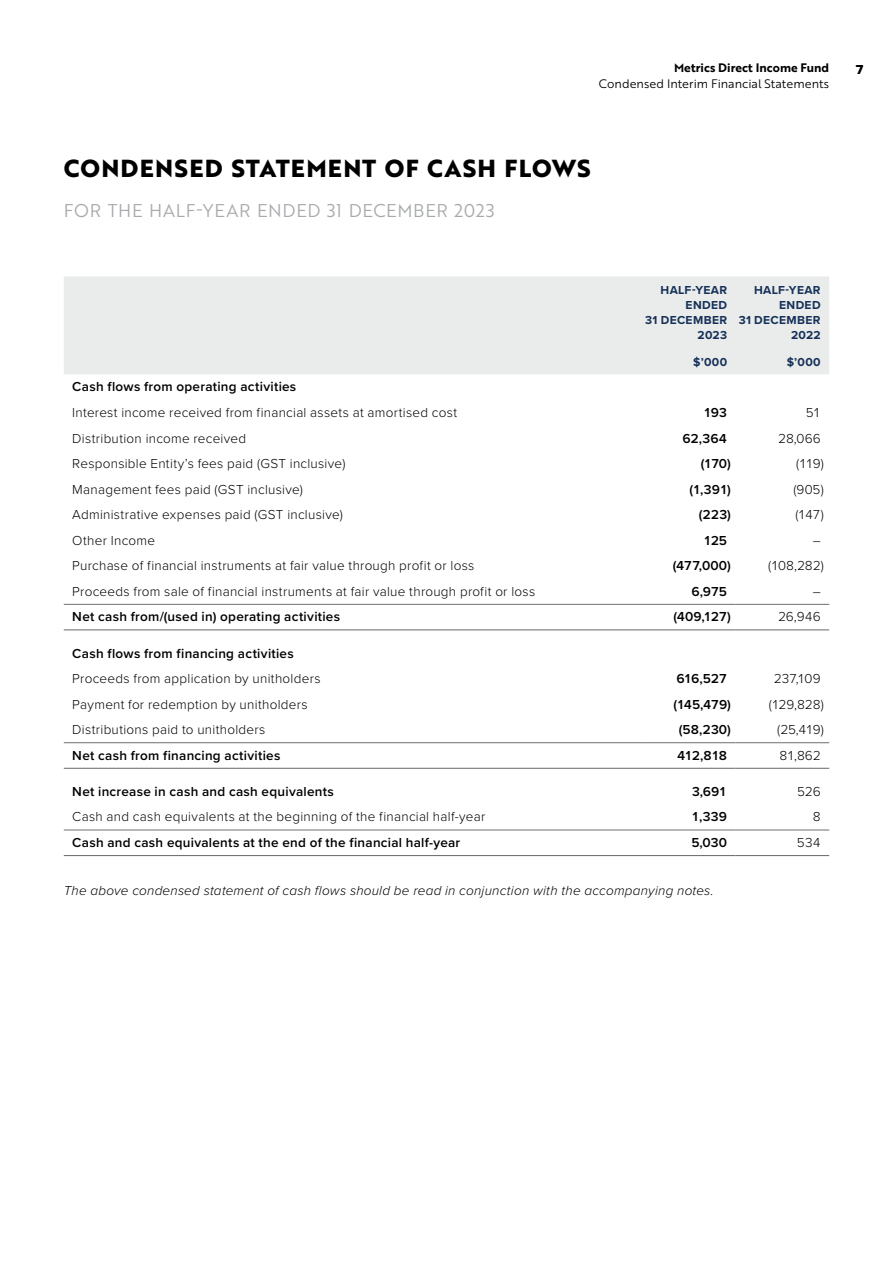
<style>
.page{position:relative;width:893px;height:1263px;background:#fff}
.page>*{position:absolute;margin:0;border:0;box-sizing:border-box;transform-origin:0 0}
.t1{font:700 24px "Brother 1816 Extra";letter-spacing:.05em;color:#000}
.t2{font:18px "Brother 1816 Book";letter-spacing:.035em;color:#a7a9ac}
.t3{font:300 13.5px "Proxima Nova";letter-spacing:.02em;color:#000}
.t4{font:600 13.5px "Proxima Nova";letter-spacing:.02em;color:#000}
.t5{font:italic 300 13.5px "Proxima Nova";letter-spacing:.015em;color:#000}
.t6{font:13.5px "Proxima Nova Extrabld";color:#000}
.t7{font:700 12px/15px "Proxima Nova";letter-spacing:.03em;color:#163058;text-align:right}
.t8{font:12px "Brother 1816 Book";letter-spacing:.005em;color:#000}
.t9{font:12px "Brother 1816 Bold";letter-spacing:.005em;color:#000}
</style>
<div class="page">
<div style="left:64px;top:276px;width:765px;height:98px;background:#eaecec"></div>
<hr style="left:642px;top:855px;width:94px;height:1px;background:#6d6e71">
<hr style="left:736px;top:855px;width:93px;height:1px;background:#6d6e71">
<hr style="left:642px;top:830px;width:94px;height:1px;background:#6d6e71">
<hr style="left:736px;top:830px;width:93px;height:1px;background:#6d6e71">
<hr style="left:642px;top:768px;width:94px;height:1px;background:#6d6e71">
<hr style="left:736px;top:768px;width:93px;height:1px;background:#6d6e71">
<hr style="left:642px;top:742px;width:94px;height:1px;background:#6d6e71">
<hr style="left:736px;top:742px;width:93px;height:1px;background:#6d6e71">
<hr style="left:642px;top:629px;width:94px;height:1px;background:#6d6e71">
<hr style="left:736px;top:629px;width:93px;height:1px;background:#6d6e71">
<hr style="left:642px;top:604px;width:94px;height:1px;background:#6d6e71">
<hr style="left:736px;top:604px;width:93px;height:1px;background:#6d6e71">
<hr style="left:64px;top:855px;width:578px;height:1px;background:#6d6e71">
<hr style="left:64px;top:830px;width:578px;height:1px;background:#6d6e71">
<hr style="left:64px;top:768px;width:578px;height:1px;background:#6d6e71">
<hr style="left:64px;top:742px;width:578px;height:1px;background:#6d6e71">
<hr style="left:64px;top:629px;width:578px;height:1px;background:#6d6e71">
<hr style="left:64px;top:604px;width:578px;height:1px;background:#6d6e71">
<p class="t9" style="left:674px;top:59px;width:157px">Metrics Direct Income Fund</p>
<p class="t8" style="left:599px;top:75px;width:232px">Condensed Interim Financial Statements</p>
<p class="t6" style="left:856px;top:60px;width:9px">7</p>
<h1 class="t1" style="left:64px;top:150px;width:528px">CONDENSED STATEMENT OF CASH FLOWS</h1>
<h2 class="t2" style="left:64px;top:197px;width:432px">FOR THE HALF-YEAR ENDED 31 DECEMBER 2023</h2>
<p class="t7" style="left:645px;top:283px;width:84px">HALF-YEAR<br>ENDED<br>31 DECEMBER<br>2023</p>
<p class="t7" style="left:739px;top:283px;width:84px">HALF-YEAR<br>ENDED<br>31 DECEMBER<br>2022</p>
<p class="t7" style="left:693px;top:354px;width:35px">$’000</p>
<p class="t7" style="left:787px;top:354px;width:35px">$’000</p>
<p class="t4" style="left:72px;top:377px;width:226px">Cash flows from operating activities</p>
<p class="t3" style="left:72px;top:402px;width:386px">Interest income received from financial assets at amortised cost</p>
<p class="t4" style="left:703px;top:402px;width:25px">193</p>
<p class="t3" style="left:806px;top:402px;width:16px">51</p>
<p class="t3" style="left:72px;top:428px;width:175px">Distribution income received</p>
<p class="t4" style="left:682px;top:428px;width:46px">62,364</p>
<p class="t3" style="left:778px;top:428px;width:44px">28,066</p>
<p class="t3" style="left:72px;top:453px;width:275px">Responsible Entity’s fees paid (GST inclusive)</p>
<p class="t4" style="left:701px;top:453px;width:32px">(170)</p>
<p class="t3" style="left:796px;top:453px;width:29px">(119)</p>
<p class="t3" style="left:72px;top:479px;width:232px">Management fees paid (GST inclusive)</p>
<p class="t4" style="left:689px;top:479px;width:43px">(1,391)</p>
<p class="t3" style="left:793px;top:479px;width:32px">(905)</p>
<p class="t3" style="left:72px;top:505px;width:272px">Administrative expenses paid (GST inclusive)</p>
<p class="t4" style="left:699px;top:505px;width:33px">(223)</p>
<p class="t3" style="left:795px;top:505px;width:30px">(147)</p>
<p class="t3" style="left:72px;top:530px;width:84px">Other Income</p>
<p class="t4" style="left:703px;top:530px;width:25px">125</p>
<p class="t3" style="left:813px;top:530px;width:10px">–</p>
<p class="t3" style="left:72px;top:556px;width:404px">Purchase of financial instruments at fair value through profit or loss</p>
<p class="t4" style="left:673px;top:556px;width:59px">(477,000)</p>
<p class="t3" style="left:768px;top:556px;width:57px">(108,282)</p>
<p class="t3" style="left:72px;top:581px;width:464px">Proceeds from sale of financial instruments at fair value through profit or loss</p>
<p class="t4" style="left:691px;top:581px;width:37px">6,975</p>
<p class="t3" style="left:813px;top:581px;width:10px">–</p>
<p class="t4" style="left:72px;top:607px;width:269px">Net cash from/(used in) operating activities</p>
<p class="t4" style="left:673px;top:607px;width:59px">(409,127)</p>
<p class="t3" style="left:778px;top:607px;width:44px">26,946</p>
<p class="t4" style="left:72px;top:643px;width:223px">Cash flows from financing activities</p>
<p class="t3" style="left:72px;top:668px;width:250px">Proceeds from application by unitholders</p>
<p class="t4" style="left:677px;top:668px;width:52px">616,527</p>
<p class="t3" style="left:774px;top:668px;width:48px">237,109</p>
<p class="t3" style="left:72px;top:694px;width:237px">Payment for redemption by unitholders</p>
<p class="t4" style="left:673px;top:694px;width:59px">(145,479)</p>
<p class="t3" style="left:769px;top:694px;width:56px">(129,828)</p>
<p class="t3" style="left:72px;top:720px;width:195px">Distributions paid to unitholders</p>
<p class="t4" style="left:679px;top:720px;width:54px">(58,230)</p>
<p class="t3" style="left:777px;top:720px;width:48px">(25,419)</p>
<p class="t4" style="left:72px;top:745px;width:210px">Net cash from financing activities</p>
<p class="t4" style="left:677px;top:745px;width:51px">412,818</p>
<p class="t3" style="left:779px;top:745px;width:43px">81,862</p>
<p class="t4" style="left:72px;top:781px;width:263px">Net increase in cash and cash equivalents</p>
<p class="t4" style="left:692px;top:781px;width:37px">3,691</p>
<p class="t3" style="left:797px;top:781px;width:25px">526</p>
<p class="t3" style="left:72px;top:807px;width:415px">Cash and cash equivalents at the beginning of the financial half-year</p>
<p class="t4" style="left:692px;top:807px;width:37px">1,339</p>
<p class="t3" style="left:813px;top:807px;width:9px">8</p>
<p class="t4" style="left:72px;top:832px;width:390px">Cash and cash equivalents at the end of the financial half-year</p>
<p class="t4" style="left:691px;top:832px;width:37px">5,030</p>
<p class="t3" style="left:797px;top:832px;width:25px">534</p>
<p class="t5" style="left:64px;top:881px;width:651px">The above condensed statement of cash flows should be read in conjunction with the accompanying notes.</p>
</div>
